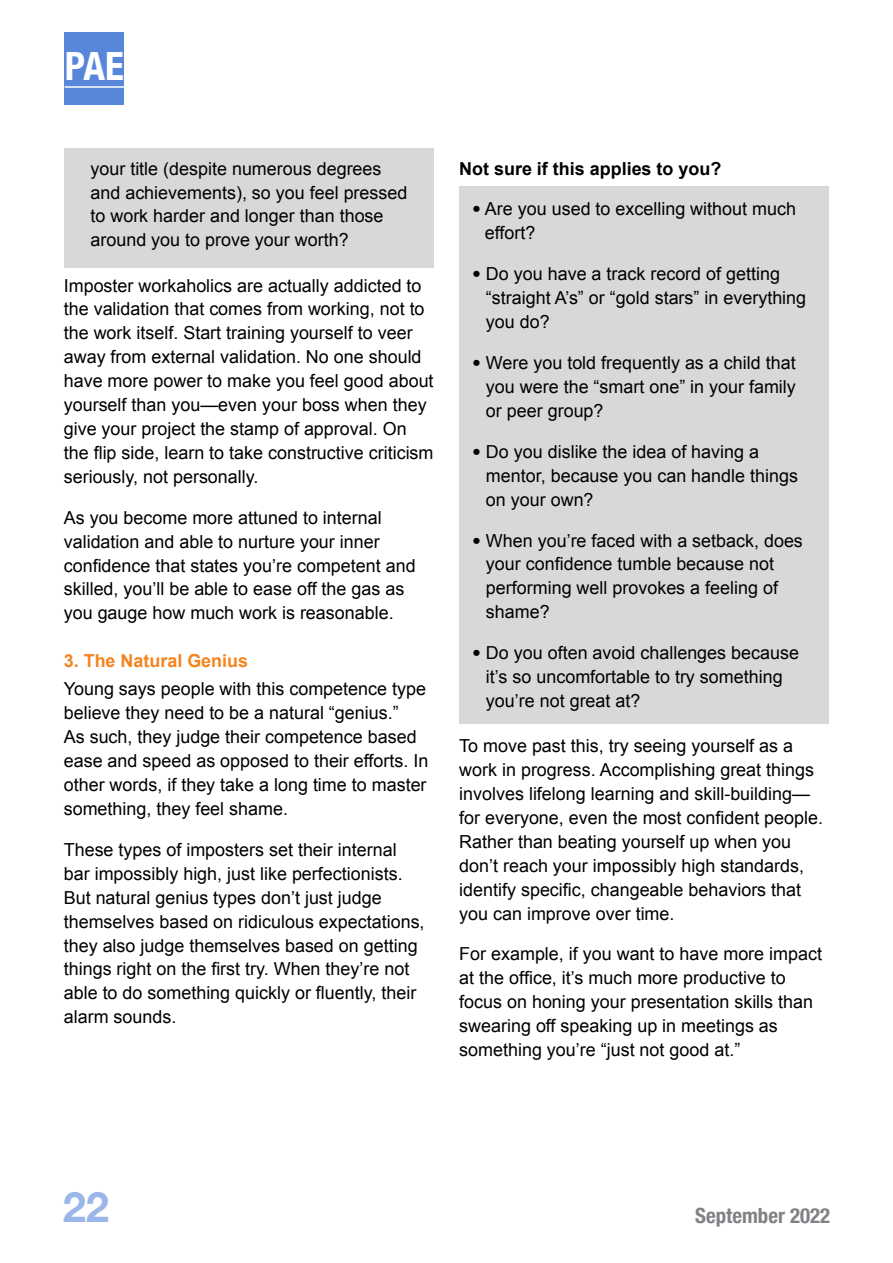
<style>
.page{position:relative;width:893px;height:1263px;background:#fff}
.page>*{position:absolute;margin:0;border:0;box-sizing:border-box;transform-origin:0 0}
.t1{font:700 41.85px "Helvetica Neue";color:#9bb7e9}
.t2{font:700 condensed 38.85px "Helvetica Neue";color:#fff}
.t3{font:700 condensed 20.85px "Helvetica Neue";color:#808285}
.t4{font:18px/23.9px "Arial";color:#000}
.t5{font:700 18px "Arial";color:#000}
.t6{font:700 18px "Arial";color:#f5841f}
.s1{font-family:"ITC Kabel Std";font-weight:600}
</style>
<div class="page">
<div style="left:65px;top:32px;width:59px;height:72px;background:#5887da"></div>
<hr style="left:65px;top:86px;width:59px;height:2px;background:#fff">
<div style="left:459px;top:187px;width:369px;height:537px;background:#d9d8d6"></div>
<div style="left:65px;top:149px;width:369px;height:119px;background:#d9d8d6"></div>
<h2 class="t2" style="left:65px;top:34px;width:61px">PAE</h2>
<p class="t4" style="left:90px;top:157px;width:318px">your title (despite numerous degrees and achievements), so you feel pressed to work harder and longer than those around you to prove your worth?</p>
<p class="t4" style="left:64px;top:273px;width:371px">Imposter workaholics are actually addicted to the validation that comes from working, not to the work itself. Start training yourself to veer away from external validation. No one should have more power to make you feel good about yourself than you—even your boss when they give your project the stamp of approval. On the flip side, learn to take constructive criticism seriously, not personally.</p>
<p class="t4" style="left:64px;top:506px;width:353px">As you become more attuned to internal validation and able to nurture your inner confidence that states you’re competent and skilled, you’ll be able to ease off the gas as you gauge how much work is reasonable.</p>
<p class="t6" style="left:64px;top:649px;width:186px">3. The Natural Genius</p>
<p class="t4" style="left:64px;top:677px;width:366px">Young says people with this competence type believe they need to be a natural “genius.”<br>As such, they judge their competence based ease and speed as opposed to their efforts. In other words, if they take a long time to master something, they feel shame.</p>
<p class="t4" style="left:64px;top:838px;width:362px">These types of imposters set their internal bar impossibly high, just like perfectionists.<br>But natural genius types don’t just judge themselves based on ridiculous expectations, they also judge themselves based on getting things right on the first try. When they’re not able to do something quickly or fluently, their alarm sounds.</p>
<p class="t5" style="left:459px;top:156px;width:264px">Not sure if this applies to you?</p>
<p class="t4" style="left:485px;top:197px;width:312px;text-indent:-13px"><span class="s1">•</span> Are you used to excelling without much effort?</p>
<p class="t4" style="left:486px;top:262px;width:322px;text-indent:-14px"><span class="s1">•</span> Do you have a track record of getting “straight A’s” or “gold stars” in everything you do?</p>
<p class="t4" style="left:486px;top:351px;width:311px;text-align:justify;text-indent:-14px"><span class="s1">•</span> Were you told frequently as a child that you were the “smart one” in your family or peer group?</p>
<p class="t4" style="left:486px;top:440px;width:314px;text-indent:-14px"><span class="s1">•</span> Do you dislike the idea of having a mentor, because you can handle things on your own?</p>
<p class="t4" style="left:486px;top:528px;width:318px;text-indent:-14px"><span class="s1">•</span> When you’re faced with a setback, does your confidence tumble because not performing well provokes a feeling of shame?</p>
<p class="t4" style="left:486px;top:641px;width:314px;text-indent:-14px"><span class="s1">•</span> Do you often avoid challenges because it’s so uncomfortable to try something you’re not great at?</p>
<p class="t4" style="left:459px;top:734px;width:365px">To move past this, try seeing yourself as a work in progress. Accomplishing great things involves lifelong learning and skill-building— for everyone, even the most confident people.<br>Rather than beating yourself up when you don’t reach your impossibly high standards, identify specific, changeable behaviors that you can improve over time.</p>
<p class="t4" style="left:459px;top:942px;width:364px">For example, if you want to have more impact at the office, it’s much more productive to focus on honing your presentation skills than swearing off speaking up in meetings as something you’re “just not good at.”</p>
<h1 class="t1" style="left:63px;top:1174px;width:48px">22</h1>
<p class="t3" style="left:695px;top:1198px;width:137px">September 2022</p>
</div>
